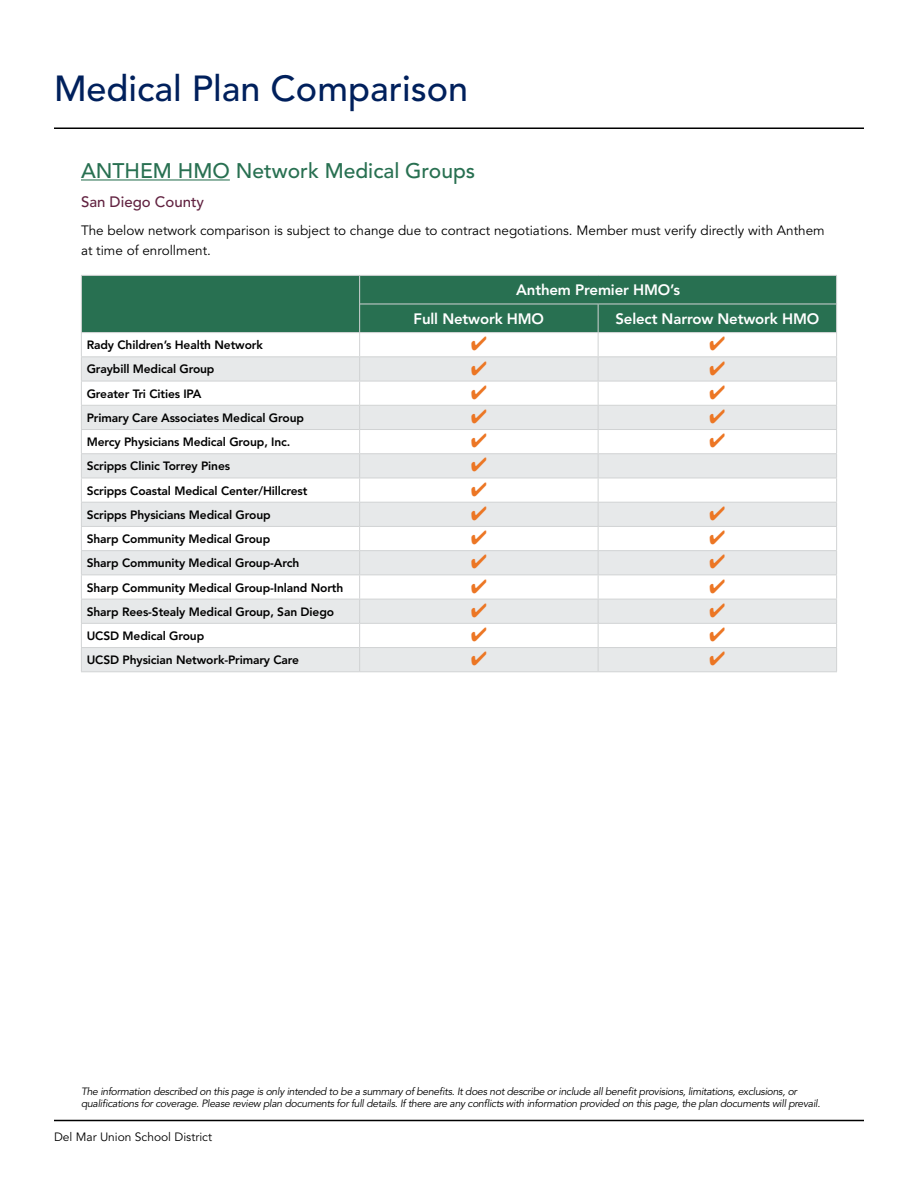
<style>
.page{position:relative;width:918px;height:1188px;background:#fff}
.page>*{position:absolute;margin:0;border:0;box-sizing:border-box;transform-origin:0 0}
.t1{font:500 36px "Avenir LT Std";color:#00205c}
.t2{font:24px "Zingbats Regular SWFTE";color:#ec7624}
.t3{font:500 21px "Avenir LT Std";color:#287051}
.t4{font:800 15px/28.7px "Avenir LT Std";letter-spacing:-.01em;color:#fff}
.t5{font:500 15px "Avenir LT Std";color:#622341}
.t6{font:13.5px/19.5px "Avenir LT Std";color:#000}
.t7{font:800 12px "Avenir LT Std";letter-spacing:-.01em;color:#000}
.t8{font:12px "Avenir LT Std";color:#000}
.t9{font:italic 10.5px/12px "Avenir LT Std";letter-spacing:-.03em;color:#000}
</style>
<div class="page">
<hr style="left:54px;top:128px;width:810px;height:1px;background:#000">
<hr style="left:54px;top:1120px;width:810px;height:1px;background:#000">
<div style="left:82px;top:276px;width:754px;height:56px;background:#287051"></div>
<svg style="left:82px;top:357px;width:754px;height:314px;fill:#e7e9ea"></svg>
<hr style="left:81px;top:356px;width:279px;height:1px;background:#d1d3d4">
<hr style="left:360px;top:356px;width:238px;height:1px;background:#d1d3d4">
<hr style="left:598px;top:356px;width:239px;height:1px;background:#d1d3d4">
<hr style="left:81px;top:381px;width:279px;height:1px;background:#d1d3d4">
<hr style="left:360px;top:381px;width:238px;height:1px;background:#d1d3d4">
<hr style="left:598px;top:381px;width:239px;height:1px;background:#d1d3d4">
<hr style="left:81px;top:405px;width:279px;height:1px;background:#d1d3d4">
<hr style="left:360px;top:405px;width:238px;height:1px;background:#d1d3d4">
<hr style="left:598px;top:405px;width:239px;height:1px;background:#d1d3d4">
<hr style="left:81px;top:429px;width:279px;height:1px;background:#d1d3d4">
<hr style="left:360px;top:429px;width:238px;height:1px;background:#d1d3d4">
<hr style="left:598px;top:429px;width:239px;height:1px;background:#d1d3d4">
<hr style="left:81px;top:453px;width:279px;height:1px;background:#d1d3d4">
<hr style="left:360px;top:453px;width:238px;height:1px;background:#d1d3d4">
<hr style="left:598px;top:453px;width:239px;height:1px;background:#d1d3d4">
<hr style="left:81px;top:478px;width:279px;height:1px;background:#d1d3d4">
<hr style="left:360px;top:478px;width:238px;height:1px;background:#d1d3d4">
<hr style="left:598px;top:478px;width:239px;height:1px;background:#d1d3d4">
<hr style="left:81px;top:502px;width:279px;height:1px;background:#d1d3d4">
<hr style="left:360px;top:502px;width:238px;height:1px;background:#d1d3d4">
<hr style="left:598px;top:502px;width:239px;height:1px;background:#d1d3d4">
<hr style="left:81px;top:526px;width:279px;height:1px;background:#d1d3d4">
<hr style="left:360px;top:526px;width:238px;height:1px;background:#d1d3d4">
<hr style="left:598px;top:526px;width:239px;height:1px;background:#d1d3d4">
<hr style="left:81px;top:550px;width:279px;height:1px;background:#d1d3d4">
<hr style="left:360px;top:550px;width:238px;height:1px;background:#d1d3d4">
<hr style="left:598px;top:550px;width:239px;height:1px;background:#d1d3d4">
<hr style="left:81px;top:575px;width:279px;height:1px;background:#d1d3d4">
<hr style="left:360px;top:575px;width:238px;height:1px;background:#d1d3d4">
<hr style="left:598px;top:575px;width:239px;height:1px;background:#d1d3d4">
<hr style="left:81px;top:599px;width:279px;height:1px;background:#d1d3d4">
<hr style="left:360px;top:599px;width:238px;height:1px;background:#d1d3d4">
<hr style="left:598px;top:599px;width:239px;height:1px;background:#d1d3d4">
<hr style="left:81px;top:623px;width:279px;height:1px;background:#d1d3d4">
<hr style="left:360px;top:623px;width:238px;height:1px;background:#d1d3d4">
<hr style="left:598px;top:623px;width:239px;height:1px;background:#d1d3d4">
<hr style="left:81px;top:647px;width:279px;height:1px;background:#d1d3d4">
<hr style="left:360px;top:647px;width:238px;height:1px;background:#d1d3d4">
<hr style="left:598px;top:647px;width:239px;height:1px;background:#d1d3d4">
<svg style="left:598px;top:305px;width:1px;height:366px"></svg>
<hr style="left:81px;top:671px;width:279px;height:1px;background:#d1d3d4">
<hr style="left:360px;top:671px;width:238px;height:1px;background:#d1d3d4">
<hr style="left:598px;top:671px;width:239px;height:1px;background:#d1d3d4">
<hr style="left:360px;top:332px;width:238px;height:1px;background:#d1d3d4">
<hr style="left:598px;top:332px;width:238px;height:1px;background:#d1d3d4">
<hr style="left:360px;top:275px;width:238px;height:1px;background:#d1d3d4">
<hr style="left:598px;top:275px;width:239px;height:1px;background:#d1d3d4">
<svg style="left:836px;top:276px;width:1px;height:395px"></svg>
<hr style="left:360px;top:304px;width:238px;height:1px;background:#d1d3d4">
<hr style="left:598px;top:304px;width:238px;height:1px;background:#d1d3d4">
<hr style="left:81px;top:275px;width:279px;height:1px;background:#d1d3d4">
<svg style="left:81px;top:276px;width:1px;height:395px"></svg>
<hr style="left:82px;top:332px;width:278px;height:1px;background:#d1d3d4">
<svg style="left:359px;top:276px;width:1px;height:395px"></svg>
<hr style="left:81px;top:179px;width:149px;height:2px;background:#287051">
<h1 class="t1" style="left:54px;top:68px;width:416px">Medical Plan Comparison</h1>
<h3 class="t3" style="left:81px;top:158px;width:396px">ANTHEM HMO Network Medical Groups</h3>
<p class="t5" style="left:81px;top:193px;width:125px">San Diego County</p>
<p class="t6" style="left:81px;top:221px;width:745px">The below network comparison is subject to change due to contract negotiations. Member must verify directly with Anthem at time of enrollment.</p>
<p class="t4" style="left:414px;top:276px;width:268px;text-indent:103px">Anthem Premier HMO’s<br>Full Network HMO</p>
<p class="t4" style="left:615px;top:304px;width:205px">Select Narrow Network HMO</p>
<p class="t7" style="left:87px;top:338px;width:178px">Rady Children’s Health Network</p>
<h2 class="t2" style="left:471px;top:335px;width:17px">4</h2>
<h2 class="t2" style="left:710px;top:335px;width:17px">4</h2>
<p class="t7" style="left:87px;top:362px;width:129px">Graybill Medical Group</p>
<h2 class="t2" style="left:471px;top:359px;width:17px">4</h2>
<h2 class="t2" style="left:710px;top:359px;width:17px">4</h2>
<p class="t7" style="left:87px;top:386px;width:116px">Greater Tri Cities IPA</p>
<h2 class="t2" style="left:471px;top:383px;width:17px">4</h2>
<h2 class="t2" style="left:710px;top:383px;width:17px">4</h2>
<p class="t7" style="left:87px;top:411px;width:219px">Primary Care Associates Medical Group</p>
<h2 class="t2" style="left:471px;top:408px;width:17px">4</h2>
<h2 class="t2" style="left:710px;top:408px;width:17px">4</h2>
<p class="t7" style="left:87px;top:435px;width:205px">Mercy Physicians Medical Group, Inc.</p>
<h2 class="t2" style="left:471px;top:432px;width:17px">4</h2>
<h2 class="t2" style="left:710px;top:432px;width:17px">4</h2>
<p class="t7" style="left:87px;top:459px;width:145px">Scripps Clinic Torrey Pines</p>
<h2 class="t2" style="left:471px;top:456px;width:17px">4</h2>
<p class="t7" style="left:87px;top:483px;width:222px">Scripps Coastal Medical Center/Hillcrest</p>
<h2 class="t2" style="left:471px;top:480px;width:17px">4</h2>
<p class="t7" style="left:87px;top:508px;width:185px">Scripps Physicians Medical Group</p>
<h2 class="t2" style="left:471px;top:504px;width:17px">4</h2>
<h2 class="t2" style="left:710px;top:504px;width:17px">4</h2>
<p class="t7" style="left:87px;top:532px;width:185px">Sharp Community Medical Group</p>
<h2 class="t2" style="left:471px;top:529px;width:17px">4</h2>
<h2 class="t2" style="left:710px;top:529px;width:17px">4</h2>
<p class="t7" style="left:87px;top:556px;width:214px">Sharp Community Medical Group-Arch</p>
<h2 class="t2" style="left:471px;top:553px;width:17px">4</h2>
<h2 class="t2" style="left:710px;top:553px;width:17px">4</h2>
<p class="t7" style="left:87px;top:580px;width:258px">Sharp Community Medical Group-Inland North</p>
<h2 class="t2" style="left:471px;top:577px;width:17px">4</h2>
<h2 class="t2" style="left:710px;top:577px;width:17px">4</h2>
<p class="t7" style="left:87px;top:604px;width:249px">Sharp Rees-Stealy Medical Group, San Diego</p>
<h2 class="t2" style="left:471px;top:601px;width:17px">4</h2>
<h2 class="t2" style="left:710px;top:601px;width:17px">4</h2>
<p class="t7" style="left:87px;top:629px;width:119px">UCSD Medical Group</p>
<h2 class="t2" style="left:471px;top:626px;width:17px">4</h2>
<h2 class="t2" style="left:710px;top:626px;width:17px">4</h2>
<p class="t7" style="left:87px;top:653px;width:214px">UCSD Physician Network-Primary Care</p>
<h2 class="t2" style="left:471px;top:650px;width:17px">4</h2>
<h2 class="t2" style="left:710px;top:650px;width:17px">4</h2>
<p class="t9" style="left:81px;top:1085px;width:741px">The information described on this page is only intended to be a summary of benefits. It does not describe or include all benefit provisions, limitations, exclusions, or qualifications for coverage. Please review plan documents for full details. If there are any conflicts with information provided on this page, the plan documents will prevail.</p>
<p class="t8" style="left:54px;top:1130px;width:159px">Del Mar Union School District</p>
</div>
